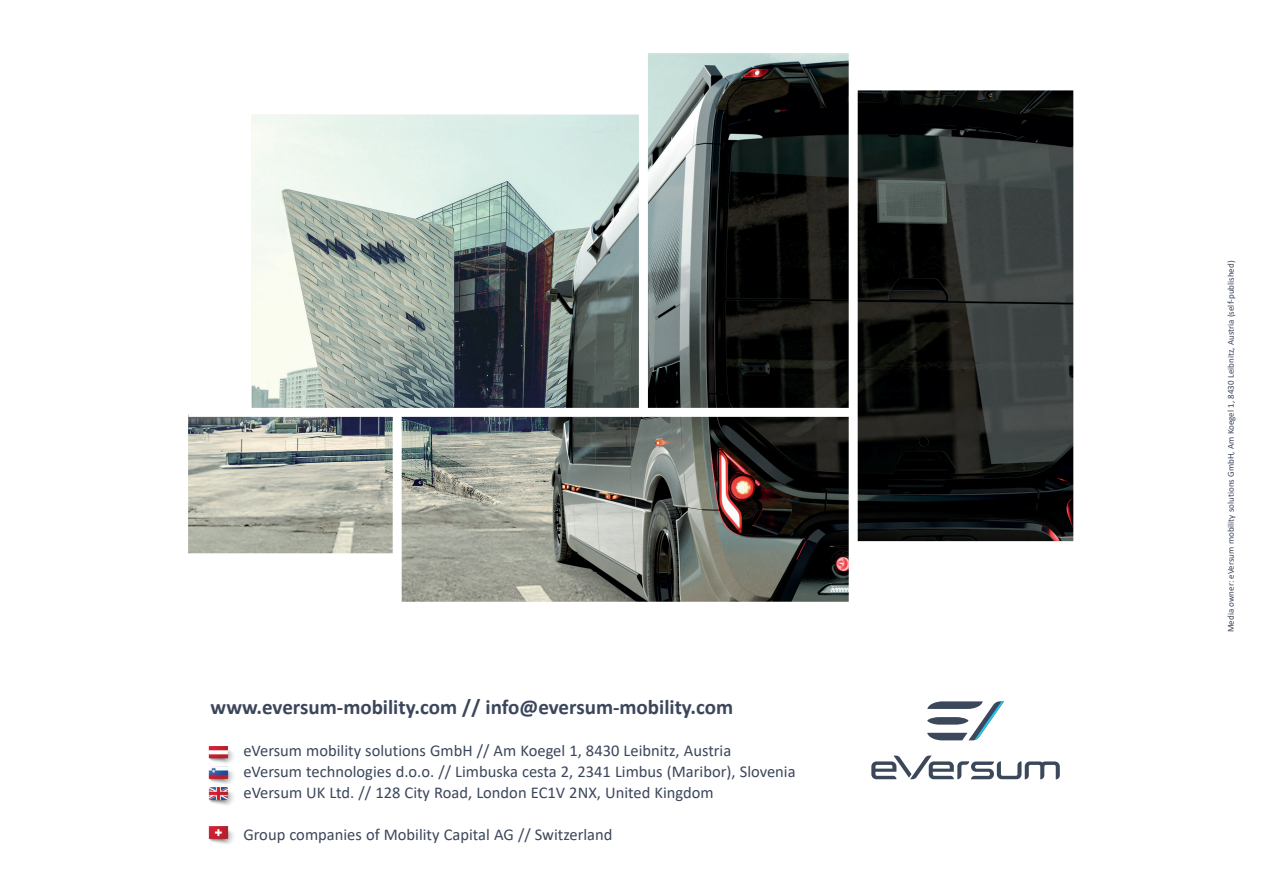
<style>
.page{position:relative;width:1263px;height:893px;background:#fff}
.page>*{position:absolute;margin:0;border:0;box-sizing:border-box;transform-origin:0 0}
.t1{font:700 21px "Calibri";color:#3b465a}
.t2{font:16.5px/21px "Calibri";color:#3b465a}
.t3{font:9px "Calibri";color:#3b465a}
</style>
<div class="page">
<img style="left:188px;top:53px;width:885px;height:549px">
<div style="left:639px;top:47px;width:9px;height:364px;background:#fff"></div>
<div style="left:393px;top:414px;width:9px;height:215px;background:#fff"></div>
<div style="left:188px;top:408px;width:666px;height:9px;background:#fff"></div>
<div style="left:849px;top:46px;width:9px;height:583px;background:#fff"></div>
<svg style="left:927px;top:701px;width:77px;height:39px"></svg>
<svg style="left:871px;top:756px;width:189px;height:23px"></svg>
<img style="left:209px;top:827px;width:25px;height:17px">
<img style="left:209px;top:787px;width:25px;height:18px">
<img style="left:209px;top:766px;width:25px;height:18px">
<img style="left:209px;top:746px;width:25px;height:17px">
<p class="t1" style="left:211px;top:692px;width:524px">www.eversum-mobility.com // info@eversum-mobility.com</p>
<p class="t2" style="left:243px;top:739px;width:554px">eVersum mobility solutions GmbH // Am Koegel 1, 8430 Leibnitz, Austria<br>eVersum technologies d.o.o. // Limbuska cesta 2, 2341 Limbus (Maribor), Slovenia eVersum UK Ltd. // 128 City Road, London EC1V 2NX, United Kingdom</p>
<p class="t2" style="left:243px;top:823px;width:371px">Group companies of Mobility Capital AG // Switzerland</p>
<p class="t3" style="left:1224px;top:632px;width:373px;rotate:-90deg">Media owner: eVersum mobility solutions GmbH, Am Koegel 1, 8430 Leibnitz, Austria (self-published)</p>
</div>
